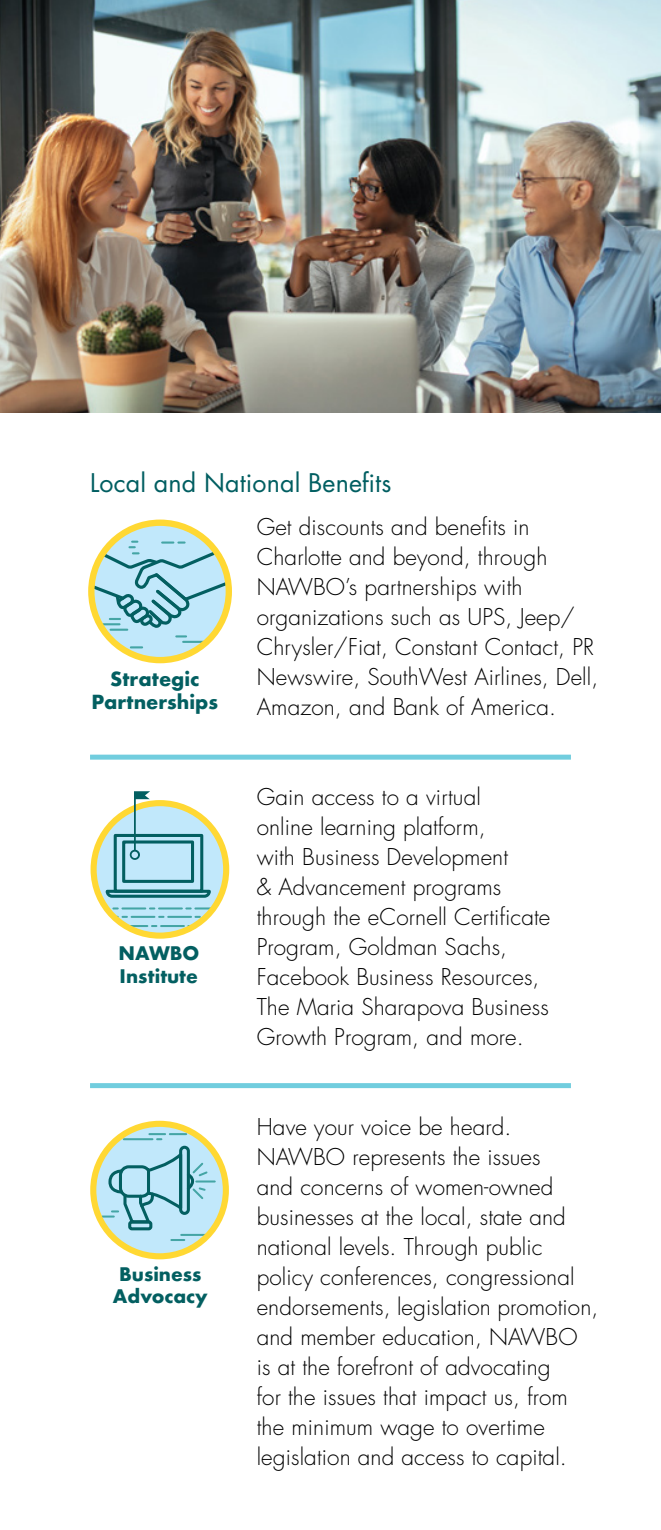
<style>
.page{position:relative;width:661px;height:1530px;background:#fff}
.page>*{position:absolute;margin:0;border:0;box-sizing:border-box;transform-origin:0 0}
.t1{font:25px "Futura Std";letter-spacing:.005em;color:#005e61}
.t2{font:300 22.5px/30px "Futura Std";letter-spacing:.005em;color:#000}
.t3{font:700 19px/23.2px "Futura";color:#035f61;text-align:center}
.t4{font:700 18.25px/22.5px "Futura";color:#035f61}
</style>
<div class="page">
<img style="left:0;top:0;width:661px;height:412px">
<svg style="left:91px;top:523px;width:138px;height:137px;background:#c9e4d9"></svg>
<hr style="left:183px;top:641px;width:25px;height:2px;background:#44a5a5">
<svg style="left:131px;top:646px;width:11px;height:2px"></svg>
<svg style="left:91px;top:541px;width:138px;height:96px;background:#acd4d8"></svg>
<div style="left:88px;top:520px;width:144px;height:143px;border:6px solid #ffd833;border-radius:50%"></div>
<div style="left:94px;top:803px;width:132px;height:133px;background:#c1e8fb;border-radius:50%"></div>
<div style="left:114px;top:834px;width:89px;height:59px;border:3px solid #035f61"></div>
<div style="left:122px;top:840px;width:72px;height:43px;border:3px solid #035f61"></div>
<hr style="left:94px;top:907px;width:14px;height:3px;background:#44a5a5">
<svg style="left:113px;top:907px;width:5px;height:3px"></svg>
<hr style="left:122px;top:907px;width:23px;height:3px;background:#44a5a5">
<svg style="left:150px;top:907px;width:4px;height:3px"></svg>
<hr style="left:159px;top:907px;width:23px;height:3px;background:#44a5a5">
<svg style="left:186px;top:907px;width:5px;height:3px"></svg>
<hr style="left:195px;top:907px;width:30px;height:3px;background:#44a5a5">
<svg style="left:108px;top:916px;width:19px;height:2px"></svg>
<hr style="left:132px;top:916px;width:22px;height:2px;background:#44a5a5">
<hr style="left:168px;top:916px;width:23px;height:2px;background:#44a5a5">
<hr style="left:204px;top:916px;width:22px;height:2px;background:#44a5a5">
<hr style="left:124px;top:925px;width:23px;height:2px;background:#44a5a5">
<hr style="left:161px;top:925px;width:23px;height:2px;background:#44a5a5">
<hr style="left:197px;top:925px;width:29px;height:2px;background:#44a5a5">
<svg style="left:105px;top:888px;width:106px;height:10px"></svg>
<div style="left:91px;top:800px;width:138px;height:139px;border:6px solid #ffd833;border-radius:50%"></div>
<svg style="left:130px;top:791px;width:20px;height:69px"></svg>
<div style="left:131px;top:852px;width:7px;height:6px;background:#c1e8fb;border-radius:50%"></div>
<svg style="left:93px;top:1124px;width:132px;height:132px;background:#c9e4dc"></svg>
<div style="left:128px;top:1220px;width:24px;height:10px;border:3px solid #035f61;border-radius:2px"></div>
<div style="left:179px;top:1146px;width:11px;height:69px;border:3px solid #035f61;border-radius:4px"></div>
<hr style="left:196px;top:1180px;width:19px;height:3px;background:#44a5a5">
<hr style="left:181px;top:1234px;width:25px;height:2px;background:#44a5a5">
<svg style="left:171px;top:1239px;width:13px;height:2px"></svg>
<hr style="left:124px;top:1138px;width:28px;height:2px;background:#44a5a5">
<svg style="left:149px;top:1133px;width:37px;height:7px"></svg>
<svg style="left:102px;top:1148px;width:107px;height:77px;background:#9fcfdd"></svg>
<div style="left:90px;top:1121px;width:139px;height:138px;border:6px solid #ffd833;border-radius:50%"></div>
<div style="left:90px;top:755px;width:481px;height:5px;background:#71cdde"></div>
<div style="left:90px;top:1083px;width:481px;height:5px;background:#71cdde"></div>
<p class="t1" style="left:90px;top:467px;width:303px">Local and National Benefits</p>
<p class="t3" style="left:92px;top:667px;width:128px">Strategic<br>Partnerships</p>
<p class="t4" style="left:118px;top:942px;width:82px">NAWBO<br>Institute</p>
<p class="t4" style="left:113px;top:1263px;width:96px;text-align:center">Business<br>Advocacy</p>
<p class="t2" style="left:257px;top:513px;width:343px">Get discounts and benefits in<br>Charlotte and beyond, through<br>NAWBO’s partnerships with organizations such as UPS, Jeep/<br>Chrysler/Fiat, Constant Contact, PR<br>Newswire, SouthWest Airlines, Dell,<br>Amazon, and Bank of America.</p>
<p class="t2" style="left:257px;top:783px;width:295px">Gain access to a virtual<br>online learning platform,<br>with Business Development<br>&amp; Advancement programs through the eCornell Certificate<br>Program, Goldman Sachs,<br>Facebook Business Resources,<br>The Maria Sharapova Business<br>Growth Program, and more.</p>
<p class="t2" style="left:257px;top:1113px;width:343px">Have your voice be heard.<br>NAWBO represents the issues<br>and concerns of women-owned businesses at the local, state and national levels. Through public policy conferences, congressional endorsements, legislation promotion, and member education, NAWBO<br>is at the forefront of advocating<br>for the issues that impact us, from the minimum wage to overtime legislation and access to capital.</p>
</div>
